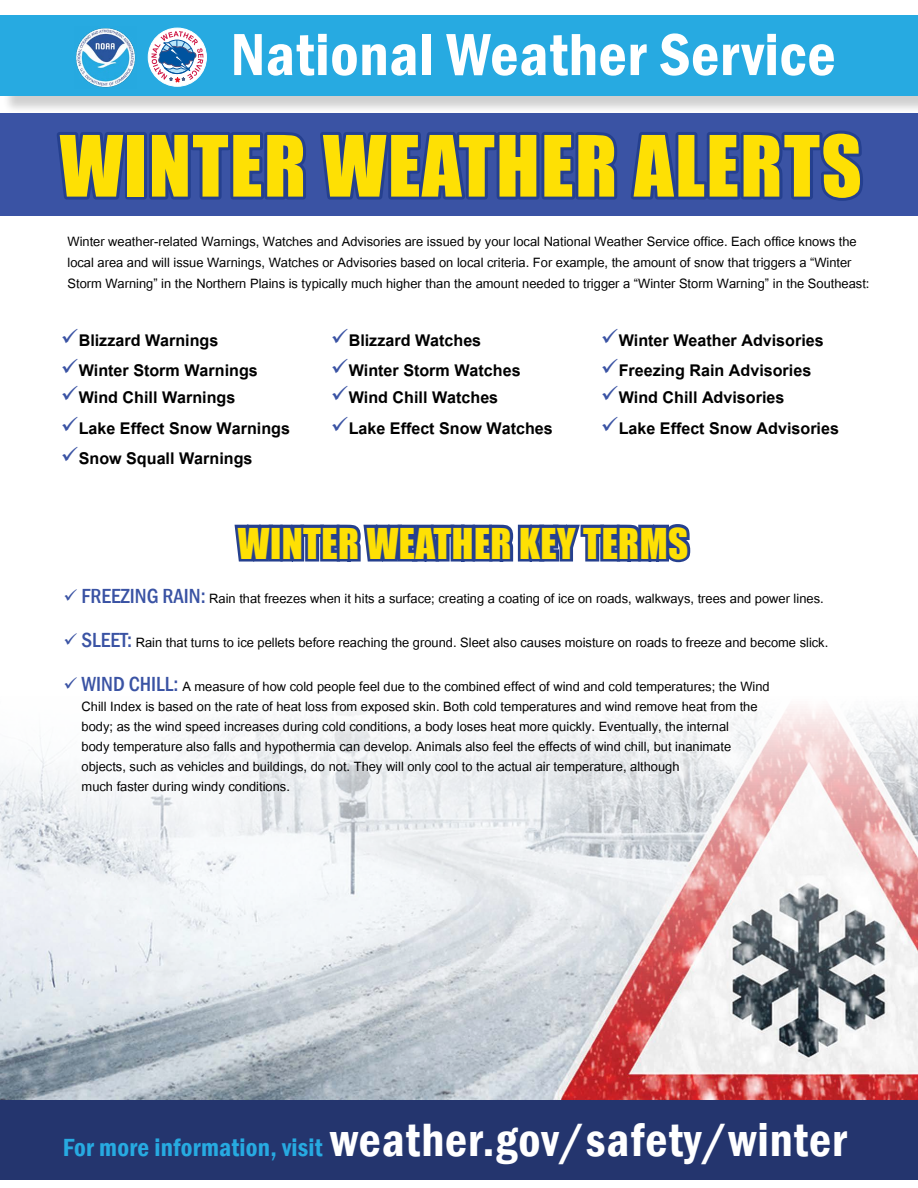
<style>
.page{position:relative;width:918px;height:1188px;background:#fff}
.page>*{position:absolute;margin:0;border:0;box-sizing:border-box;transform-origin:0 0}
.t1{font:78px "Impact";letter-spacing:.02em;color:#fee004}
.t2{font:600 condensed 61.5px "Franklin Gothic";letter-spacing:.01em;color:#fff}
.t3{font:600 condensed 48px "Franklin Gothic";letter-spacing:.02em;color:#fff}
.t4{font:39px "Impact";letter-spacing:.01em;color:#fee004}
.t5{font:700 22.5px "Utsaah";color:#000}
.t6{font:18px/20.1px "Utsaah";color:#000}
.s1{font-family:"Franklin Gothic";font-weight:500;font-stretch:condensed;font-size:21px;color:#3a53a4}
.s2{font-size:25.5px;color:#27aae1}
</style>
<div class="page">
<div style="left:0;top:1099px;width:918px;height:81px;background:#24356e"></div>
<div style="left:2px;top:18px;width:916px;height:97px;background:#000;opacity:.19"></div>
<div style="left:0;top:15px;width:918px;height:81px;background:#27aae1"></div>
<img style="left:76px;top:28px;width:60px;height:60px">
<div style="left:148px;top:28px;width:58px;height:58px;background:#fff;border-radius:50%"></div>
<div style="left:148px;top:28px;width:59px;height:59px;border:1px solid #fff;border-radius:50%"></div>
<svg style="left:151px;top:31px;width:52px;height:51px"></svg>
<div style="left:0;top:113px;width:918px;height:103px;background:#3a53a4"></div>
<svg style="left:57px;top:132px;width:68px;height:68px"></svg>
<div style="left:125px;top:132px;width:22px;height:68px;border:6px solid #25408f"></div>
<svg style="left:146px;top:96px;width:722px;height:105px"></svg>
<img style="left:0;top:706px;width:918px;height:394px">
<svg style="left:234px;top:524px;width:457px;height:39px;background:#5166a5"></svg>
<h2 class="t2" style="left:231px;top:13px;width:607px">National Weather Service</h2>
<h1 class="t1" style="left:60px;top:106px;width:804px">WINTER WEATHER ALERTS</h1>
<p class="t6" style="left:68px;top:232px;width:804px;line-height:21px">Winter weather-related Warnings, Watches and Advisories are issued by your local National Weather Service office. Each office knows the local area and will issue Warnings, Watches or Advisories based on local criteria. For example, the amount of snow that triggers a “Winter<br>Storm Warning” in the Northern Plains is typically much higher than the amount needed to trigger a “Winter Storm Warning” in the Southeast:</p>
<p class="t5" style="left:79px;top:330px;width:141px">Blizzard Warnings</p>
<p class="t5" style="left:349px;top:330px;width:134px">Blizzard Watches</p>
<p class="t5" style="left:619px;top:330px;width:207px">Winter Weather Advisories</p>
<p class="t5" style="left:79px;top:359px;width:181px">Winter Storm Warnings</p>
<p class="t5" style="left:349px;top:359px;width:173px">Winter Storm Watches</p>
<p class="t5" style="left:619px;top:359px;width:194px">Freezing Rain Advisories</p>
<p class="t5" style="left:79px;top:386px;width:158px">Wind Chill Warnings</p>
<p class="t5" style="left:349px;top:386px;width:151px">Wind Chill Watches</p>
<p class="t5" style="left:619px;top:386px;width:167px">Wind Chill Advisories</p>
<p class="t5" style="left:79px;top:417px;width:213px">Lake Effect Snow Warnings</p>
<p class="t5" style="left:349px;top:417px;width:206px">Lake Effect Snow Watches</p>
<p class="t5" style="left:619px;top:417px;width:222px">Lake Effect Snow Advisories</p>
<p class="t5" style="left:79px;top:447px;width:175px">Snow Squall Warnings</p>
<h3 class="t4" style="left:238px;top:513px;width:452px">WINTER WEATHER KEY TERMS</h3>
<p class="t6" style="left:82px;top:589px;width:744px"><span class="s1">FREEZING RAIN:</span> Rain that freezes when it hits a surface; creating a coating of ice on roads, walkways, trees and power lines.</p>
<p class="t6" style="left:82px;top:633px;width:748px"><span class="s1">SLEET:</span> Rain that turns to ice pellets before reaching the ground. Sleet also causes moisture on roads to freeze and become slick.</p>
<p class="t6" style="left:82px;top:678px;width:690px"><span class="s1">WIND CHILL:</span> A measure of how cold people feel due to the combined effect of wind and cold temperatures; the Wind Chill Index is based on the rate of heat loss from exposed skin. Both cold temperatures and wind remove heat from the body; as the wind speed increases during cold conditions, a body loses heat more quickly. Eventually, the internal<br>body temperature also falls and hypothermia can develop. Animals also feel the effects of wind chill, but inanimate objects, such as vehicles and buildings, do not. They will only cool to the actual air temperature, although<br>much faster during windy conditions.</p>
<h3 class="t3" style="left:63px;top:1108px;width:786px"><span class="s2">For more information, visit</span> weather.gov/safety/winter</h3>
</div>
